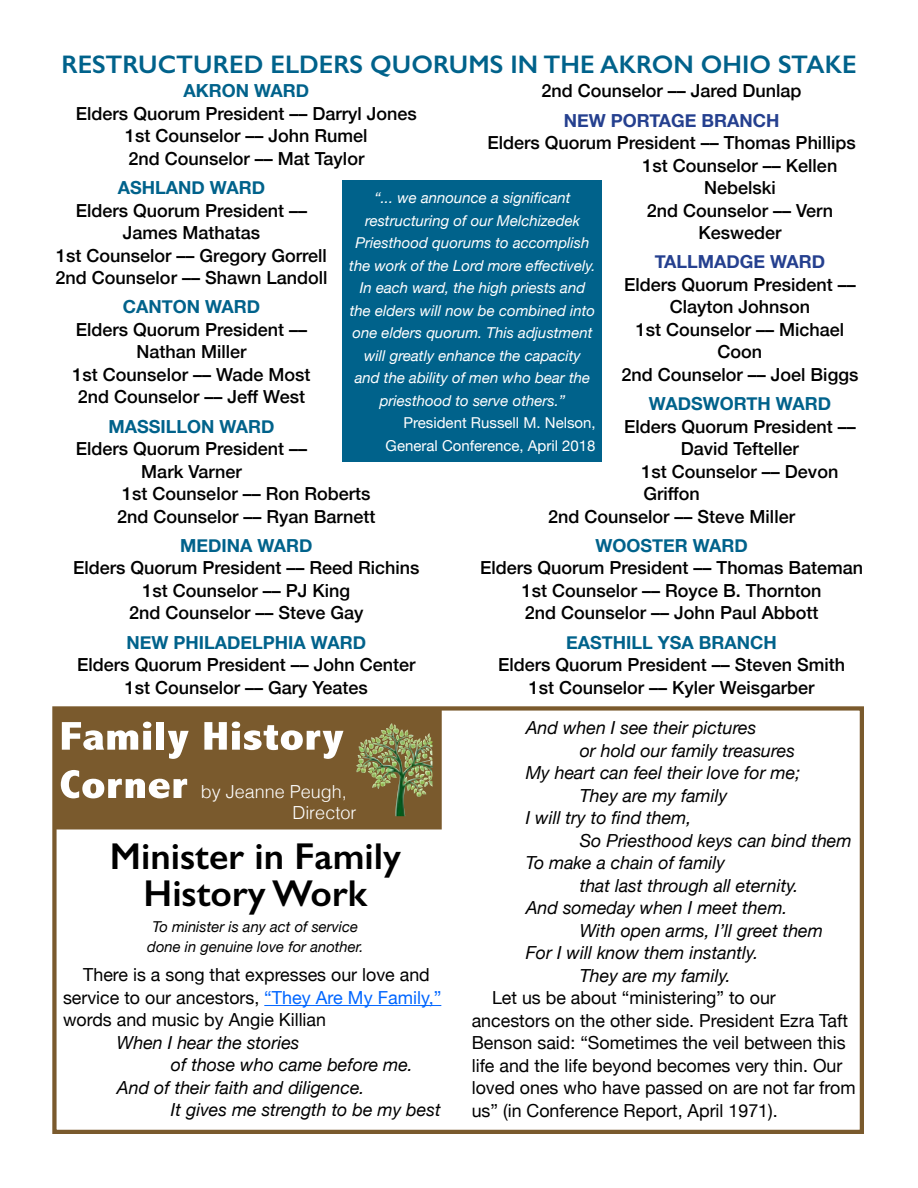
<style>
.page{position:relative;width:918px;height:1188px;background:#fff}
.page>*{position:absolute;margin:0;border:0;box-sizing:border-box;transform-origin:0 0}
.t1{font:800 condensed 40.5px/48.3px "Abadi";color:#fff;scale:1.25 1}
.t2{font:600 37.5px/37.5px "Gill Sans";color:#000;text-align:center}
.t3{font:600 25.5px "Gill Sans";color:#00628b}
.t4{font:500 18px/22.5px "Helvetica Neue";color:#000;text-align:center}
.t5{font:italic 18px "Helvetica Neue";color:#000}
.t6{font:18px/22.5px "Helvetica Neue";color:#000}
.t7{font:700 18px "Helvetica Neue";color:#00628b}
.t8{font:700 18px "Helvetica Neue";color:#25408f}
.t9{font:300 18px/20.7px "Helvetica";color:#fff}
.t10{font:italic 15px/22.5px "Helvetica Neue";color:#fff;text-align:center}
.t11{font:italic 15px/19.5px "Helvetica Neue";color:#000;text-align:center}
.t12{font:15px/22.5px "Helvetica Neue";color:#fff;text-align:right}
.s1{color:#06f}
</style>
<div class="page">
<div style="left:52px;top:706px;width:812px;height:428px;border:4px solid #7a5a2d"></div>
<div style="left:55px;top:709px;width:387px;height:120px;background:#7a5a2d"></div>
<img style="left:359px;top:723px;width:41px;height:50px">
<div style="left:343px;top:180px;width:259px;height:282px;background:#00628b"></div>
<hr style="left:264px;top:1005px;width:177px;height:1px;background:#06f">
<h3 class="t3" style="left:61px;top:48px;width:273px">RESTRUCTURED ELDERS</h3>
<h3 class="t3" style="left:370px;top:48px;width:485px">QUORUMS IN THE AKRON OH IO STAKE</h3>
<p class="t7" style="left:183px;top:77px;width:127px">AKRON WARD</p>
<p class="t4" style="left:76px;top:101px;width:342px">Elders Quorum President –– Darryl Jones<br>1st Counselor –– John Rumel<br>2nd Counselor –– Mat Taylor</p>
<p class="t7" style="left:118px;top:174px;width:149px">ASHLAND WARD</p>
<p class="t4" style="left:56px;top:198px;width:273px">Elders Quorum President ––<br>James Mathatas<br>1st Counselor –– Gregory Gorrell<br>2nd Counselor –– Shawn Landoll</p>
<p class="t7" style="left:123px;top:293px;width:139px">CANTON WARD</p>
<p class="t4" style="left:73px;top:317px;width:239px">Elders Quorum President ––<br>Nathan Miller<br>1st Counselor –– Wade Most<br>2nd Counselor –– Jeff West</p>
<p class="t7" style="left:108px;top:412px;width:168px">MASSILLON WARD</p>
<p class="t4" style="left:76px;top:436px;width:233px">Elders Quorum President ––</p>
<p class="t4" style="left:141px;top:459px;width:102px">Mark Varner</p>
<p class="t4" style="left:122px;top:481px;width:250px">1st Counselor –– Ron Roberts</p>
<p class="t4" style="left:117px;top:504px;width:260px">2nd Counselor –– Ryan Barnett</p>
<p class="t7" style="left:180px;top:531px;width:134px">MEDINA WARD</p>
<p class="t4" style="left:73px;top:555px;width:348px">Elders Quorum President –– Reed Richins<br>1st Counselor –– PJ King<br>2nd Counselor –– Steve Gay</p>
<p class="t7" style="left:127px;top:628px;width:241px">NEW PHILADELPHIA WARD</p>
<p class="t4" style="left:77px;top:652px;width:340px">Elders Quorum President –– John Center<br>1st Counselor –– Gary Yeates</p>
<p class="t4" style="left:542px;top:78px;width:262px">2nd Counselor –– Jared Dunlap</p>
<p class="t8" style="left:564px;top:106px;width:217px">NEW PORTAGE BRANCH</p>
<p class="t4" style="left:488px;top:130px;width:370px">Elders Quorum President –– Thomas Phillips</p>
<p class="t4" style="left:643px;top:153px;width:196px">1st Counselor –– Kellen</p>
<p class="t4" style="left:704px;top:175px;width:73px">Nebelski</p>
<p class="t4" style="left:647px;top:198px;width:188px">2nd Counselor –– Vern</p>
<p class="t4" style="left:698px;top:220px;width:85px">Kesweder</p>
<p class="t8" style="left:655px;top:248px;width:172px">TALLMADGE WARD</p>
<p class="t4" style="left:622px;top:272px;width:238px">Elders Quorum President ––<br>Clayton Johnson<br>1st Counselor –– Michael<br>Coon<br>2nd Counselor –– Joel Biggs</p>
<p class="t7" style="left:649px;top:390px;width:184px">WADSWORTH WARD</p>
<p class="t4" style="left:624px;top:414px;width:233px">Elders Quorum President ––</p>
<p class="t4" style="left:681px;top:436px;width:120px">David Tefteller</p>
<p class="t4" style="left:642px;top:459px;width:198px">1st Counselor –– Devon</p>
<p class="t4" style="left:643px;top:481px;width:58px">Griffon</p>
<p class="t4" style="left:548px;top:504px;width:248px">2nd Counselor –– Steve Miller</p>
<p class="t7" style="left:595px;top:531px;width:154px">WOOSTER WARD</p>
<p class="t4" style="left:480px;top:555px;width:384px">Elders Quorum President –– Thomas Bateman<br>1st Counselor –– Royce B. Thornton<br>2nd Counselor –– John Paul Abbott</p>
<p class="t7" style="left:566px;top:628px;width:212px">EASTHILL YSA BRANCH</p>
<p class="t4" style="left:498px;top:652px;width:348px">Elders Quorum President –– Steven Smith<br>1st Counselor –– Kyler Weisgarber</p>
<p class="t10" style="left:349px;top:187px;width:248px">“... we announce a significant restructuring of our Melchizedek Priesthood quorums to accomplish the work of the Lord more effectively.<br>In each ward, the high priests and the elders will now be combined into one elders quorum. This adjustment will greatly enhance the capacity<br>and the ability of men who bear the priesthood to serve others.”</p>
<p class="t12" style="left:386px;top:412px;width:212px">President Russell M. Nelson,<br>General Conference, April 2018</p>
<h1 class="t1" style="left:59px;top:712px;width:229px">Family History<br>Corner</h1>
<p class="t9" style="left:292px;top:780px;width:66px;text-indent:-91px">by Jeanne Peugh,<br>Director</p>
<h2 class="t2" style="left:110px;top:837px;width:293px">MINISTER IN FAMILY<br>HISTORY WORK</h2>
<p class="t11" style="left:147px;top:918px;width:218px">To minister is any act of service done in genuine love for another.</p>
<p class="t6" style="left:63px;top:965px;width:380px;text-indent:20px">There is a song that expresses our love and service to our ancestors, <span class="s1">“They Are My Family,” </span>words and music by Angie Killian</p>
<p class="t5" style="left:117px;top:1029px;width:184px">When I hear the stories</p>
<p class="t5" style="left:171px;top:1052px;width:243px">of those who came before me.</p>
<p class="t5" style="left:117px;top:1074px;width:249px">And of their faith and diligence.</p>
<p class="t5" style="left:171px;top:1097px;width:271px">It gives me strength to be my best</p>
<p class="t5" style="left:526px;top:715px;width:232px">And when I see their pictures</p>
<p class="t5" style="left:580px;top:737px;width:217px">or hold our family treasures</p>
<p class="t5" style="left:526px;top:760px;width:276px">My heart can feel their love for me;</p>
<p class="t5" style="left:580px;top:782px;width:149px">They are my family</p>
<p class="t5" style="left:526px;top:805px;width:167px">I will try to find them,</p>
<p class="t5" style="left:580px;top:827px;width:273px">So Priesthood keys can bind them</p>
<p class="t5" style="left:526px;top:850px;width:201px">To make a chain of family</p>
<p class="t5" style="left:580px;top:872px;width:220px">that last through all eternity.</p>
<p class="t5" style="left:526px;top:895px;width:263px">And someday when I meet them.</p>
<p class="t5" style="left:580px;top:917px;width:245px">With open arms, I’ll greet them</p>
<p class="t5" style="left:526px;top:940px;width:234px">For I will know them instantly.</p>
<p class="t5" style="left:580px;top:962px;width:153px">They are my family.</p>
<p class="t6" style="left:472px;top:988px;width:385px;text-indent:20px">Let us be about “ministering” to our ancestors on the other side. President Ezra Taft Benson said: “Sometimes the veil between this life and the life beyond becomes very thin. Our loved ones who have passed on are not far from us” (in Conference Report, April 1971).</p>
</div>
